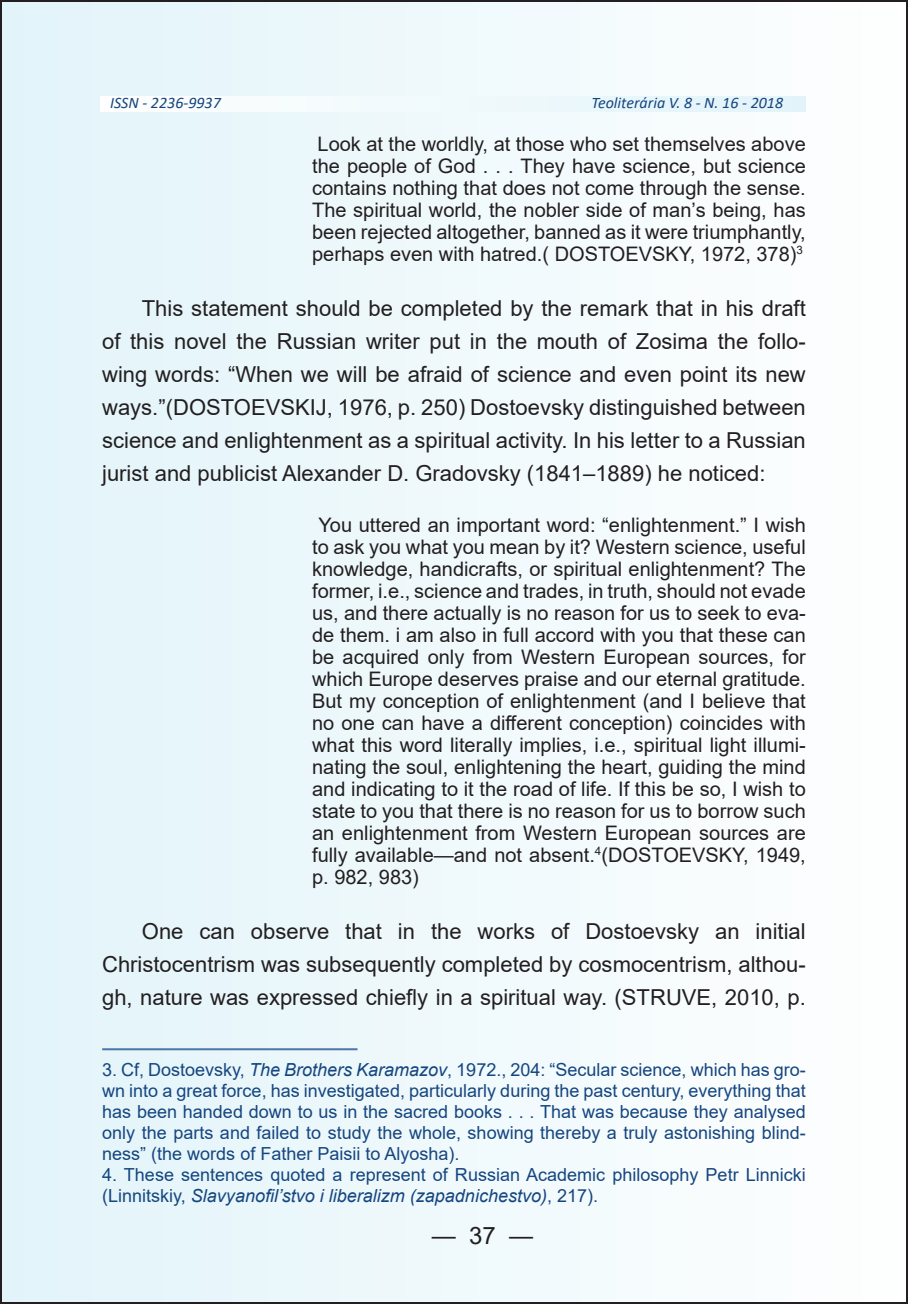
<style>
.page{position:relative;width:908px;height:1304px;background:#fff}
.page>*{position:absolute;margin:0;border:0;box-sizing:border-box;transform-origin:0 0}
.t1{font:24px "Arial";color:#231f20}
.t2{font:22px/33px "Arial";color:#231f20;text-align:justify}
.t3{font:20px/22px "Arial";color:#231f20;text-align:justify}
.t4{font:18px/21px "Arial";color:#154680;text-align:justify}
.t5{font:italic 16px "Calibri";color:#154680}
.s1{font-style:italic}
</style>
<div class="page">
<div style="left:1px;top:1px;width:905px;height:1302px;background:linear-gradient(to right,#e2f4fa,#fefefe)"></div>
<svg style="left:100px;top:96px;width:705px;height:15px"></svg>
<hr style="left:102px;top:1048px;width:255px;height:2px;background:#4d76a8">
<p class="t5" style="left:110px;top:92px;width:112px">ISSN - 2236-9937</p>
<p class="t5" style="left:591px;top:92px;width:193px">Teoliterária V. 8 - N. 16 - 2018</p>
<p class="t3" style="left:312px;top:132px;width:495px">Look at the worldly, at those who set themselves above the people of God . . . They have science, but science contains nothing that does not come through the sense.<br>The spiritual world, the nobler side of man’s being, has been rejected altogether, banned as it were triumphantly, perhaps even with hatred.( DOSTOEVSKY, 1972, 378)<sup>3</sup></p>
<p class="t2" style="left:102px;top:292px;width:705px;text-indent:40px">This statement should be completed by the remark that in his draft of this novel the Russian writer put in the mouth of Zosima the follo&shy;wing words: “When we will be afraid of science and even point its new ways.”(DOSTOEVSKIJ, 1976, p. 250) Dostoevsky distinguished between science and enlightenment as a spiritual activity. In his letter to a Russian jurist and publicist Alexander D. Gradovsky (1841–1889) he noticed:</p>
<p class="t3" style="left:312px;top:513px;width:495px;text-indent:6px">You uttered an important word: “enlightenment.” I wish to ask you what you mean by it? Western science, useful knowledge, handicrafts, or spiritual enlightenment? The former, i.e., science and trades, in truth, should not evade us, and there actually is no reason for us to seek to eva&shy;de them. i am also in full accord with you that these can be acquired only from Western European sources, for which Europe deserves praise and our eternal gratitude.<br>But my conception of enlightenment (and I believe that no one can have a different conception) coincides with what this word literally implies, i.e., spiritual light illumi&shy;nating the soul, enlightening the heart, guiding the mind and indicating to it the road of life. If this be so, I wish to state to you that there is no reason for us to borrow such an enlightenment from Western European sources are fully available—and not absent.<sup>4</sup>(DOSTOEVSKY, 1949, p. 982, 983)</p>
<p class="t2" style="left:102px;top:915px;width:704px;text-indent:40px">One can observe that in the works of Dostoevsky an initial Christocentrism was subsequently completed by cosmocentrism, althou&shy;gh, nature was expressed chiefly in a spiritual way. (STRUVE, 2010, p.</p>
<p class="t4" style="left:102px;top:1059px;width:705px">3. Cf, Dostoevsky, <span class="s1">The Brothers Karamazov</span>, 1972., 204: “Secular science, which has gro&shy;wn into a great force, has investigated, particularly during the past century, everything that has been handed down to us in the sacred books . . . That was because they analysed only the parts and failed to study the whole, showing thereby a truly astonishing blind&shy;ness” (the words of Father Paisii to Alyosha).</p>
<p class="t4" style="left:102px;top:1164px;width:704px">4. These sentences quoted a represent of Russian Academic philosophy Petr Linnicki (Linnitskiy, <span class="s1">Slavyanofil’stvo i liberalizm (zapadnichestvo)</span>, 217).</p>
<p class="t1" style="left:431px;top:1218px;width:103px">— 37 —</p>
</div>
